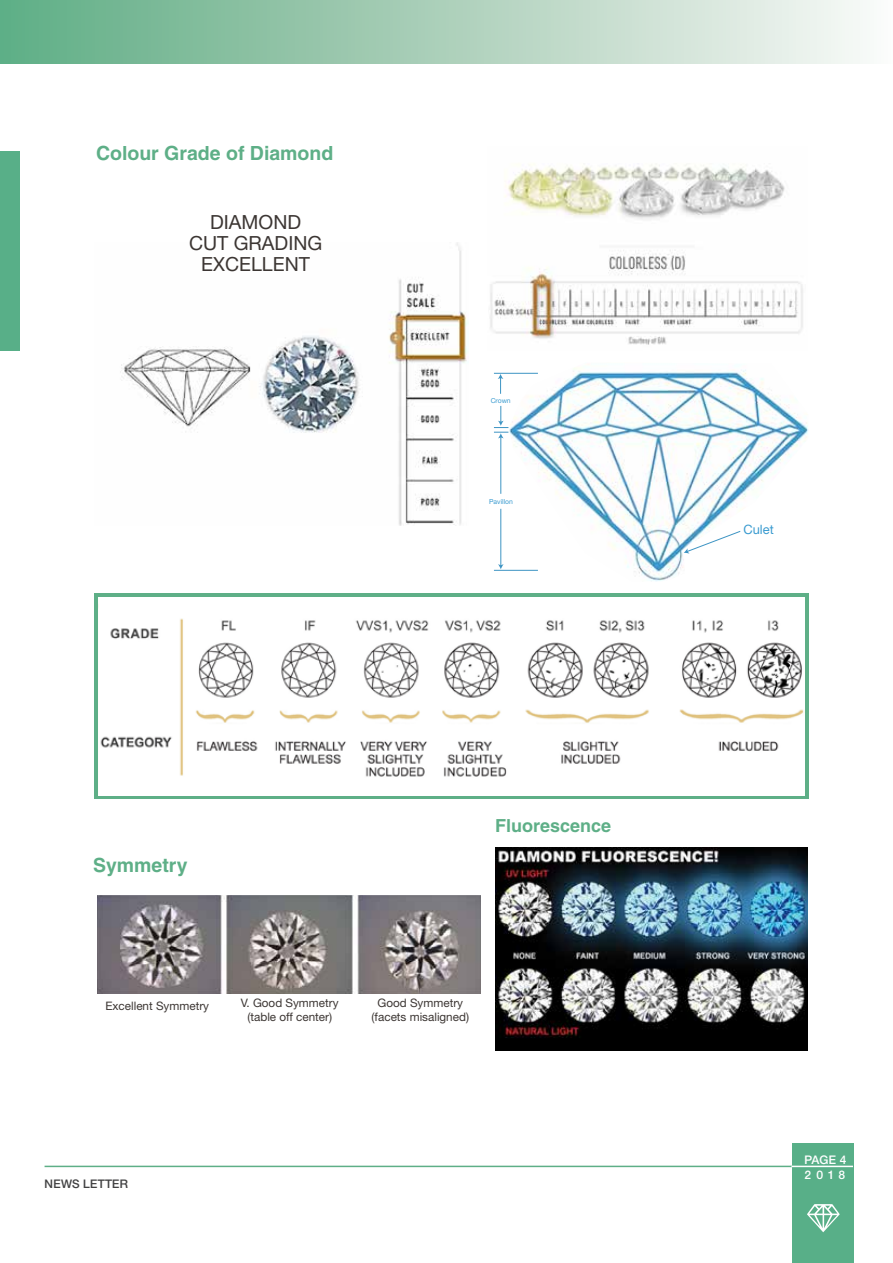
<style>
.page{position:relative;width:893px;height:1263px;background:#fff}
.page>*{position:absolute;margin:0;border:0;box-sizing:border-box;transform-origin:0 0}
.t1{font:700 19.5px "Helvetica";color:#5eaf87}
.t2{font:19.5px/21px "Helvetica Neue";color:#3c3633;text-align:center}
.t3{font:700 18px "Helvetica";color:#5eaf87}
.t4{font:12.9px "Helvetica Neue";color:#3a9bd0}
.t5{font:500 12px "Neue Helvetica BQ";letter-spacing:.02em;color:#414142}
.t6{font:500 12px/15px "Neue Helvetica BQ";letter-spacing:.195em;color:#fff}
.t7{font:11.7px/13.2px "Helvetica Neue";color:#3c3633;text-align:center}
.t8{font:6.9px "Helvetica Neue";color:#3a9bd0}
</style>
<div class="page">
<img style="left:120px;top:243px;width:347px;height:283px">
<svg style="left:94px;top:593px;width:715px;height:206px;fill:#5eaf87"></svg>
<img style="left:99px;top:598px;width:706px;height:197px">
<img style="left:490px;top:164px;width:313px;height:181px">
<img style="left:98px;top:896px;width:383px;height:98px">
<img style="left:495px;top:848px;width:312px;height:202px">
<div style="left:0;top:152px;width:19px;height:199px;background:#58af88"></div>
<div style="left:0;top:0;width:893px;height:63px;background:linear-gradient(to right,#5fab83,#faf8f6)"></div>
<hr style="left:45px;top:1166px;width:748px;height:1px;background:#5eaf87">
<div style="left:792px;top:1143px;width:61px;height:120px;background:#58af88"></div>
<hr style="left:791px;top:1166px;width:62px;height:1px;background:#fff">
<svg style="left:807px;top:1204px;width:33px;height:28px"></svg>
<svg style="left:498px;top:374px;width:5px;height:20px"></svg>
<hr style="left:500px;top:509px;width:1px;height:57px;background:#3d94c3">
<svg style="left:498px;top:564px;width:6px;height:5px"></svg>
<hr style="left:500px;top:437px;width:1px;height:57px;background:#3d94c3">
<hr style="left:494px;top:373px;width:44px;height:1px;background:#3d94c3">
<hr style="left:494px;top:570px;width:44px;height:1px;background:#3d94c3">
<svg style="left:494px;top:406px;width:14px;height:32px"></svg>
<img style="left:509px;top:368px;width:299px;height:213px">
<h1 class="t1" style="left:96px;top:142px;width:239px">Colour Grade of Diamond</h1>
<h1 class="t2" style="left:189px;top:211px;width:135px">DIAMOND<br>CUT GRADING<br>EXCELLENT</h1>
<p class="t8" style="left:491px;top:396px;width:21px">Crown</p>
<p class="t8" style="left:489px;top:497px;width:25px">Pavillon</p>
<h1 class="t1" style="left:93px;top:853px;width:96px">Symmetry</h1>
<h2 class="t3" style="left:495px;top:814px;width:118px">Fluorescence</h2>
<p class="t7" style="left:105px;top:999px;width:105px">Excellent Symmetry</p>
<p class="t7" style="left:241px;top:996px;width:99px">V. Good Symmetry (table off center)</p>
<p class="t7" style="left:372px;top:996px;width:99px">Good Symmetry (facets misaligned)</p>
<p class="t5" style="left:45px;top:1176px;width:85px">NEWS LETTER</p>
<p class="t4" style="left:743px;top:522px;width:32px">Culet</p>
<p class="t6" style="left:804px;top:1152px;width:43px">PAGE 4<br>2018</p>
</div>
